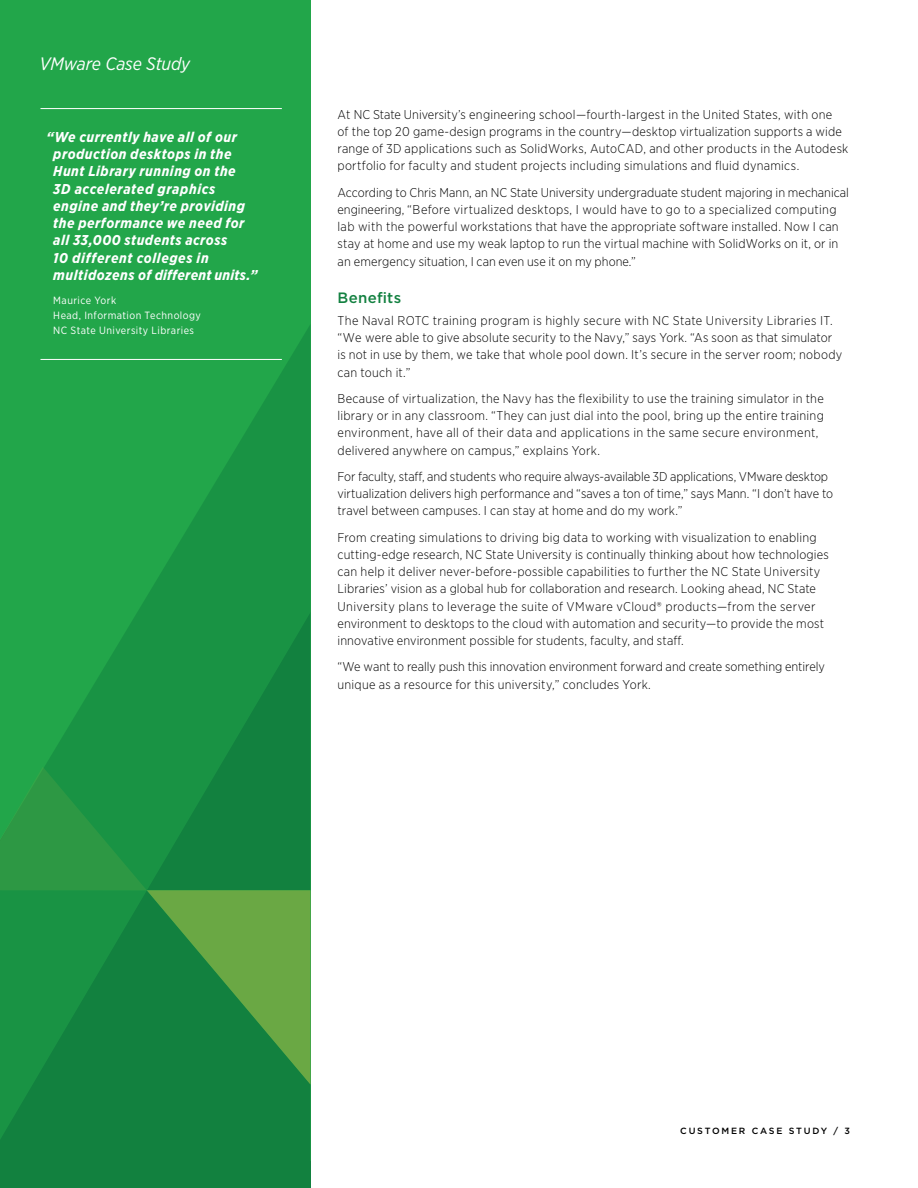
<style>
.page{position:relative;width:918px;height:1188px;background:#fff}
.page>*{position:absolute;margin:0;border:0;box-sizing:border-box;transform-origin:0 0}
.t1{font:italic 18px "Gotham Narrow";letter-spacing:-.01em;color:#fff}
.t2{font:500 15px "Gotham";letter-spacing:.02em;color:#138141}
.t3{font:italic 700 14.25px/17.2px "Gotham Narrow";letter-spacing:.035em;color:#fff}
.t4{font:300 12.75px/17.2px "Gotham Narrow";letter-spacing:.015em;color:#000}
.t5{font:300 12.75px/17.2px "Gotham Narrow";letter-spacing:-.005em;color:#000}
.t6{font:10.5px/15px "Gotham Narrow";letter-spacing:.045em;color:#fff}
.t7{font:500 9px "Gotham";letter-spacing:.2em;color:#000}
</style>
<div class="page">
<div style="left:0;top:0;width:310px;height:1160px;background:#22a64a"></div>
<svg style="left:0;top:326px;width:310px;height:862px"></svg>
<svg style="left:0;top:767px;width:310px;height:318px;background:#258f41"></svg>
<hr style="left:40px;top:108px;width:242px;height:1px;background:#fff">
<hr style="left:40px;top:359px;width:242px;height:1px;background:#fff">
<h1 class="t1" style="left:39px;top:53px;width:152px">VMware Case Study</h1>
<p class="t3" style="left:53px;top:128px;width:206px;text-indent:-7px">“We currently have all of our production desktops in the<br>Hunt Library running on the<br>3D accelerated graphics engine and they’re providing the performance we need for all 33,000 students across<br>10 different colleges in multidozens of different units.”</p>
<p class="t6" style="left:53px;top:292px;width:149px">Maurice York<br>Head, Information Technology<br>NC State University Libraries</p>
<p class="t4" style="left:338px;top:105px;width:512px">At NC State University’s engineering school—fourth-largest in the United States, with one<br>of the top 20 game-design programs in the country—desktop virtualization supports a wide range of 3D applications such as SolidWorks, AutoCAD, and other products in the Autodesk portfolio for faculty and student projects including simulations and fluid dynamics.</p>
<p class="t4" style="left:338px;top:183px;width:513px">According to Chris Mann, an NC State University undergraduate student majoring in mechanical engineering, “Before virtualized desktops, I would have to go to a specialized computing lab with the powerful workstations that have the appropriate software installed. Now I can stay at home and use my weak laptop to run the virtual machine with SolidWorks on it, or in an emergency situation, I can even use it on my phone.”</p>
<p class="t2" style="left:338px;top:288px;width:65px">Benefits</p>
<p class="t4" style="left:338px;top:311px;width:506px">The Naval ROTC training program is highly secure with NC State University Libraries IT. “We were able to give absolute security to the Navy,” says York. “As soon as that simulator is not in use by them, we take that whole pool down. It’s secure in the server room; nobody can touch it.”</p>
<p class="t4" style="left:338px;top:389px;width:488px">Because of virtualization, the Navy has the flexibility to use the training simulator in the library or in any classroom. “They can just dial into the pool, bring up the entire training environment, have all of their data and applications in the same secure environment, delivered anywhere on campus,” explains York.</p>
<p class="t5" style="left:338px;top:467px;width:497px">For faculty, staff, and students who require always-available 3D applications, VMware desktop virtualization delivers high performance and “saves a ton of time,” says Mann. “I don’t have to travel between campuses. I can stay at home and do my work.”</p>
<p class="t4" style="left:338px;top:528px;width:493px">From creating simulations to driving big data to working with visualization to enabling cutting-edge research, NC State University is continually thinking about how technologies can help it deliver never-before-possible capabilities to further the NC State University Libraries’ vision as a global hub for collaboration and research. Looking ahead, NC State University plans to leverage the suite of VMware vCloud® products—from the server environment to desktops to the cloud with automation and security—to provide the most innovative environment possible for students, faculty, and staff.</p>
<p class="t4" style="left:338px;top:658px;width:489px">“We want to really push this innovation environment forward and create something entirely unique as a resource for this university,” concludes York.</p>
<p class="t7" style="left:680px;top:1125px;width:97px">CUSTOMER Case</p>
<p class="t7" style="left:789px;top:1125px;width:63px">Stu dy / 3</p>
</div>
